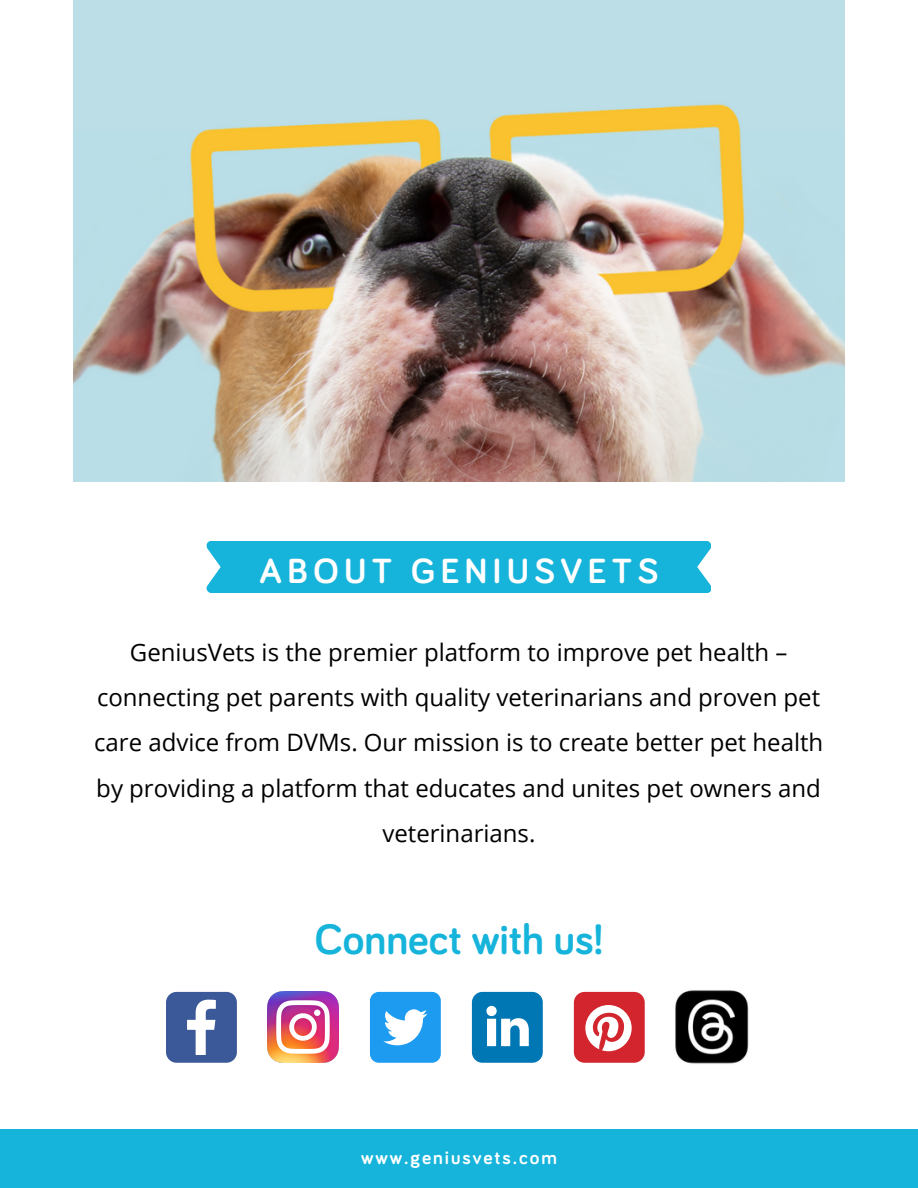
<style>
.page{position:relative;width:918px;height:1188px;background:#fff}
.page>*{position:absolute;margin:0;border:0;box-sizing:border-box;transform-origin:0 0}
.t1{font:700 43.65px "Bariol";color:#16b4db}
.t2{font:700 36px "Bariol";letter-spacing:.15em;color:#fff}
.t3{font:24px/45.2px "Open Sans";color:#000;text-align:center}
.t4{font:700 19.5px "Bariol";letter-spacing:.1em;color:#fff}
</style>
<div class="page">
<div style="left:0;top:1130px;width:918px;height:58px;background:#16b4db"></div>
<img style="left:74px;top:0;width:770px;height:482px">
<div style="left:207px;top:541px;width:504px;height:52px;background:#16b4db"></div>
<svg style="left:166px;top:992px;width:71px;height:71px"></svg>
<img style="left:268px;top:992px;width:71px;height:71px">
<svg style="left:472px;top:992px;width:71px;height:71px"></svg>
<div style="left:574px;top:992px;width:71px;height:71px;background:#d2252d;border-radius:11px"></div>
<svg style="left:585px;top:1005px;width:47px;height:46px"></svg>
<div style="left:370px;top:992px;width:71px;height:71px;background:#1d9bf0;border-radius:9px"></div>
<svg style="left:383px;top:1009px;width:45px;height:36px"></svg>
<img style="left:675px;top:990px;width:74px;height:74px">
<p class="t2" style="left:260px;top:554px;width:400px">ABOUT GENIUSVETS</p>
<p class="t3" style="left:94px;top:629px;width:731px">GeniusVets is the premier platform to improve pet health – connecting pet parents with quality veterinarians and proven pet care advice from DVMs. Our mission is to create better pet health by providing a platform that educates and unites pet owners and veterinarians.</p>
<p class="t1" style="left:315px;top:919px;width:290px">Connect with us!</p>
<p class="t4" style="left:361px;top:1149px;width:197px">www.geniusvets.com</p>
</div>
